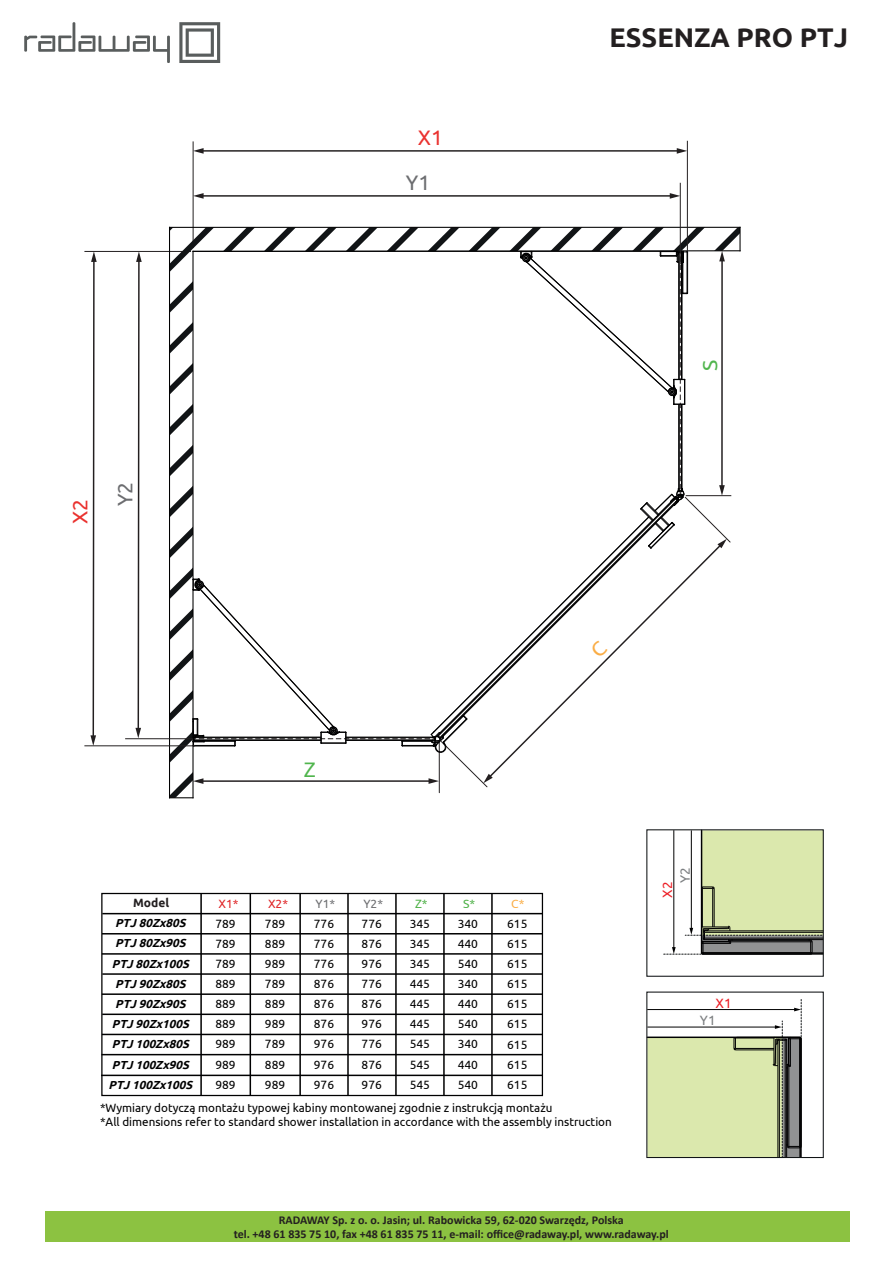
<style>
.page{position:relative;width:893px;height:1263px;background:#fff}
.page>*{position:absolute;margin:0;border:0;box-sizing:border-box;transform-origin:0 0}
.t1{font:700 27px "Ubuntu";color:#231f20}
.t2{font:21px "Ubuntu";color:#ea322f}
.t3{font:21px "Ubuntu";color:#6c6d70}
.t4{font:21px "Ubuntu";color:#50b54d}
.t5{font:13.5px "Ubuntu";color:#ed1f26}
.t6{font:13.5px "Ubuntu";color:#7c7f81}
.t7{font:12px/20.1px "Ubuntu";color:#000001}
.t8{font:700 12px/14.4px "Calibri";color:#231f20;text-align:center}
.t9{font:12px "Ubuntu";color:#df2325}
.t10{font:12px "Ubuntu";color:#6c6d70}
.t11{font:700 12px "Ubuntu";color:#231f20}
.t12{font:12px "Ubuntu";color:#4eb147}
.t13{font:12px "Ubuntu";color:#faad46}
.t14{font:italic 700 11.7px "Ubuntu";color:#000001}
</style>
<div class="page">
<div style="left:45px;top:1211px;width:805px;height:31px;background:#8cc241"></div>
<svg style="left:179px;top:22px;width:41px;height:41px"></svg>
<svg style="left:24px;top:22px;width:146px;height:41px"></svg>
<svg style="left:90px;top:252px;width:7px;height:493px"></svg>
<hr style="left:84px;top:251px;width:107px;height:1px;background:#231f20">
<svg style="left:135px;top:251px;width:7px;height:487px"></svg>
<hr style="left:202px;top:150px;width:477px;height:2px;background:#231f20">
<svg style="left:194px;top:148px;width:10px;height:6px"></svg>
<svg style="left:677px;top:148px;width:10px;height:6px"></svg>
<hr style="left:193px;top:141px;width:1px;height:107px;background:#231f20">
<hr style="left:202px;top:195px;width:470px;height:2px;background:#231f20">
<svg style="left:193px;top:193px;width:11px;height:6px"></svg>
<svg style="left:670px;top:193px;width:10px;height:6px"></svg>
<hr style="left:102px;top:913px;width:441px;height:1px;background:#000001">
<hr style="left:101px;top:1074px;width:441px;height:2px;background:#000001">
<hr style="left:102px;top:953px;width:440px;height:2px;background:#000001">
<hr style="left:102px;top:973px;width:441px;height:2px;background:#000001">
<hr style="left:102px;top:993px;width:440px;height:2px;background:#000001">
<hr style="left:102px;top:1013px;width:440px;height:2px;background:#000001">
<hr style="left:102px;top:1034px;width:440px;height:1px;background:#000001">
<hr style="left:101px;top:1054px;width:441px;height:1px;background:#000001">
<hr style="left:102px;top:933px;width:440px;height:1px;background:#000001">
<div style="left:101px;top:893px;width:442px;height:203px;border:1px solid #000001"></div>
<hr style="left:250px;top:893px;width:1px;height:202px;background:#000001">
<hr style="left:299px;top:893px;width:2px;height:202px;background:#000001">
<hr style="left:395px;top:893px;width:2px;height:202px;background:#000001">
<hr style="left:443px;top:893px;width:2px;height:202px;background:#000001">
<hr style="left:491px;top:894px;width:2px;height:201px;background:#000001">
<hr style="left:347px;top:893px;width:2px;height:202px;background:#000001">
<hr style="left:200px;top:893px;width:2px;height:202px;background:#000001">
<svg style="left:663px;top:831px;width:159px;height:124px"></svg>
<div style="left:646px;top:829px;width:178px;height:148px;border:1px solid #111416"></div>
<svg style="left:648px;top:999px;width:154px;height:157px"></svg>
<div style="left:646px;top:991px;width:178px;height:167px;border:1px solid #111416"></div>
<svg style="left:170px;top:228px;width:569px;height:569px"></svg>
<hr style="left:192px;top:251px;width:2px;height:547px;background:#000001">
<svg style="left:170px;top:797px;width:23px;height:1px"></svg>
<hr style="left:169px;top:227px;width:1px;height:571px;background:#000001">
<hr style="left:170px;top:227px;width:570px;height:1px;background:#000001">
<hr style="left:739px;top:227px;width:2px;height:24px;background:#000001">
<hr style="left:84px;top:745px;width:111px;height:1px;background:#231f20">
<hr style="left:125px;top:738px;width:68px;height:1px;background:#231f20">
<hr style="left:687px;top:141px;width:1px;height:110px;background:#231f20">
<hr style="left:680px;top:183px;width:1px;height:81px;background:#231f20">
<svg style="left:192px;top:250px;width:549px;height:538px"></svg>
<h2 class="t2" style="left:67px;top:524px;width:27px;rotate:-90deg">X2</h2>
<h2 class="t3" style="left:112px;top:506px;width:26px;rotate:-90deg">Y2</h2>
<h2 class="t2" style="left:418px;top:124px;width:27px">X1</h2>
<h2 class="t3" style="left:406px;top:169px;width:26px">Y1</h2>
<h1 class="t1" style="left:609px;top:21px;width:240px">ESSENZA PRO PTJ</h1>
<h2 class="t4" style="left:697px;top:371px;width:13px;rotate:-90deg">S</h2>
<h2 class="t4" style="left:304px;top:757px;width:14px">Z</h2>
<p class="t11" style="left:133px;top:896px;width:38px">Model</p>
<p class="t14" style="left:115px;top:936px;width:75px">PTJ80Zx90S</p>
<p class="t14" style="left:115px;top:976px;width:75px">PTJ90Zx80S</p>
<p class="t9" style="left:268px;top:896px;width:22px">X2*</p>
<p class="t10" style="left:316px;top:896px;width:21px">Y1*</p>
<p class="t10" style="left:363px;top:896px;width:21px">Y2*</p>
<p class="t12" style="left:463px;top:896px;width:14px">S*</p>
<p class="t13" style="left:511px;top:896px;width:15px">C*</p>
<p class="t7" style="left:458px;top:913px;width:22px">340</p>
<p class="t12" style="left:415px;top:896px;width:14px">Z*</p>
<p class="t9" style="left:219px;top:896px;width:22px">X1*</p>
<p class="t14" style="left:115px;top:916px;width:75px">PTJ80Zx80S</p>
<p class="t7" style="left:215px;top:913px;width:22px">789</p>
<p class="t7" style="left:265px;top:913px;width:22px">789</p>
<p class="t7" style="left:314px;top:913px;width:22px">776</p>
<p class="t7" style="left:362px;top:913px;width:22px">776</p>
<p class="t7" style="left:410px;top:913px;width:22px">345</p>
<p class="t7" style="left:507px;top:913px;width:22px">615</p>
<p class="t7" style="left:215px;top:933px;width:22px">789</p>
<p class="t7" style="left:265px;top:933px;width:22px">889</p>
<p class="t7" style="left:314px;top:933px;width:22px">776</p>
<p class="t7" style="left:362px;top:933px;width:22px">876</p>
<p class="t7" style="left:215px;top:973px;width:22px">889</p>
<p class="t7" style="left:265px;top:973px;width:22px">789</p>
<p class="t7" style="left:314px;top:973px;width:22px">876</p>
<p class="t7" style="left:362px;top:973px;width:22px">776</p>
<p class="t7" style="left:410px;top:973px;width:22px">445</p>
<p class="t7" style="left:458px;top:973px;width:22px">340</p>
<p class="t7" style="left:410px;top:933px;width:22px">345</p>
<p class="t7" style="left:458px;top:933px;width:22px">440</p>
<p class="t7" style="left:410px;top:953px;width:22px">345</p>
<p class="t7" style="left:458px;top:953px;width:22px">540</p>
<p class="t7" style="left:507px;top:933px;width:22px">615<br>615</p>
<p class="t14" style="left:112px;top:956px;width:82px">PTJ80Zx100S</p>
<p class="t7" style="left:215px;top:953px;width:22px">789</p>
<p class="t7" style="left:265px;top:953px;width:22px">989</p>
<p class="t7" style="left:314px;top:953px;width:22px">776</p>
<p class="t7" style="left:362px;top:953px;width:22px">976</p>
<p class="t7" style="left:507px;top:973px;width:22px">615</p>
<p class="t14" style="left:115px;top:997px;width:75px">PTJ90Zx90S</p>
<p class="t7" style="left:215px;top:993px;width:22px">889</p>
<p class="t7" style="left:458px;top:993px;width:22px">440</p>
<p class="t7" style="left:265px;top:993px;width:22px">889</p>
<p class="t7" style="left:314px;top:993px;width:22px">876</p>
<p class="t7" style="left:362px;top:993px;width:22px">876</p>
<p class="t7" style="left:410px;top:993px;width:22px">445</p>
<p class="t7" style="left:507px;top:993px;width:22px">615</p>
<p class="t14" style="left:112px;top:1017px;width:82px">PTJ90Zx100S</p>
<p class="t7" style="left:215px;top:1014px;width:22px">889</p>
<p class="t7" style="left:265px;top:1014px;width:22px">989</p>
<p class="t7" style="left:314px;top:1014px;width:22px">876</p>
<p class="t7" style="left:362px;top:1014px;width:22px">976</p>
<p class="t7" style="left:410px;top:1014px;width:22px">445</p>
<p class="t7" style="left:458px;top:1014px;width:22px">540</p>
<p class="t7" style="left:507px;top:1014px;width:22px">615</p>
<p class="t14" style="left:112px;top:1037px;width:82px">PTJ100Zx80S</p>
<p class="t7" style="left:215px;top:1034px;width:22px">989</p>
<p class="t7" style="left:265px;top:1034px;width:22px">789</p>
<p class="t7" style="left:314px;top:1034px;width:22px">976</p>
<p class="t7" style="left:362px;top:1034px;width:22px">776</p>
<p class="t7" style="left:410px;top:1034px;width:22px">545</p>
<p class="t7" style="left:458px;top:1034px;width:22px">340</p>
<p class="t7" style="left:507px;top:1034px;width:22px">615</p>
<p class="t14" style="left:112px;top:1057px;width:82px">PTJ100Zx90S</p>
<p class="t7" style="left:215px;top:1054px;width:22px">989</p>
<p class="t7" style="left:265px;top:1054px;width:22px">889</p>
<p class="t7" style="left:314px;top:1054px;width:22px">976</p>
<p class="t7" style="left:362px;top:1054px;width:22px">876</p>
<p class="t7" style="left:410px;top:1054px;width:22px">545</p>
<p class="t7" style="left:458px;top:1054px;width:22px">440</p>
<p class="t7" style="left:507px;top:1054px;width:22px">615</p>
<p class="t14" style="left:109px;top:1078px;width:89px">PTJ100Zx100S</p>
<p class="t7" style="left:215px;top:1075px;width:22px">989</p>
<p class="t7" style="left:265px;top:1075px;width:22px">989</p>
<p class="t7" style="left:314px;top:1075px;width:22px">976</p>
<p class="t7" style="left:362px;top:1075px;width:22px">976</p>
<p class="t7" style="left:410px;top:1075px;width:22px">545</p>
<p class="t7" style="left:458px;top:1075px;width:22px">540</p>
<p class="t7" style="left:507px;top:1075px;width:22px">615</p>
<p class="t7" style="left:100px;top:1100px;width:513px;line-height:14.4px">*Wymiary dotyczą montażu typowej kabiny montowanej zgodnie z instrukcją montażu<br>*All dimensions refer to standard shower installation in accordance with the assembly instruction</p>
<p class="t6" style="left:677px;top:883px;width:17px;rotate:-90deg">Y2</p>
<p class="t5" style="left:659px;top:898px;width:18px;rotate:-90deg">X2</p>
<p class="t5" style="left:715px;top:995px;width:18px">X1</p>
<p class="t6" style="left:700px;top:1012px;width:17px">Y1</p>
<p class="t8" style="left:234px;top:1212px;width:437px">RADAWAY Sp. z o. o. Jasin; ul. Rabowicka 59, 62-020 Swarzędz, Polska<br>tel. +48 61 835 75 10, fax +48 61 835 75 11, e-mail: office@radaway.pl, www.radaway.pl</p>
</div>
